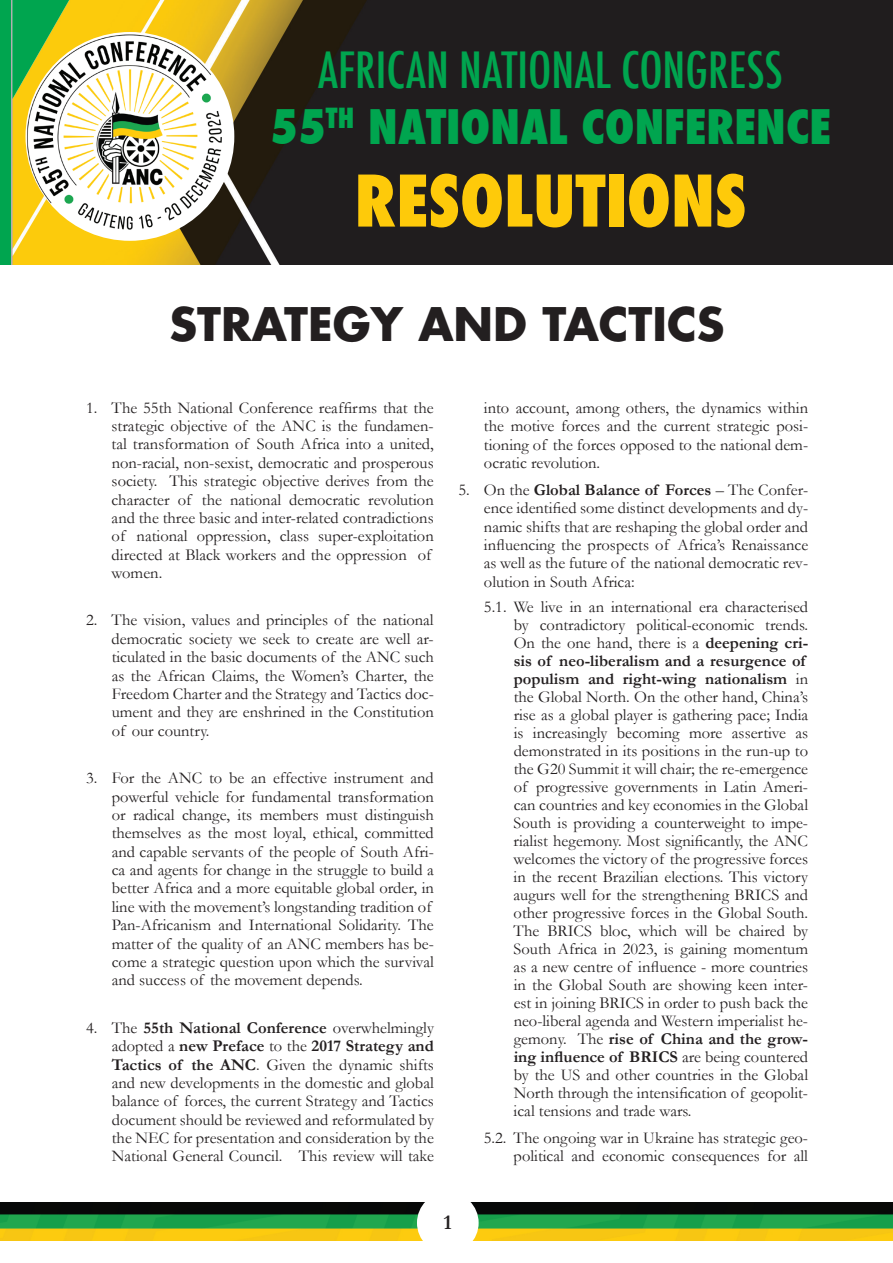
<style>
.page{position:relative;width:893px;height:1263px;background:#fff}
.page>*{position:absolute;margin:0;border:0;box-sizing:border-box;transform-origin:0 0}
.t1{font:800 condensed 69px "Futura";color:#feca0a}
.t2{font:500 condensed 48.75px "Futura";color:#00a54f}
.t3{font:800 condensed 46.5px "Futura";color:#00a54f}
.t4{font:700 45px "Futura Std";color:#231f20}
.t5{font:700 21px "Garamond";color:#231f20}
.t6{font:16.5px/18.5px "Garamond";color:#231f20;text-align:justify}
.s1{font-weight:700}
</style>
<div class="page">
<img style="left:11px;top:0;width:882px;height:265px">
<img style="left:26px;top:32px;width:208px;height:209px;border-radius:104px">
<img style="left:0;top:1202px;width:893px;height:39px">
<div style="left:417px;top:1192px;width:62px;height:62px;background:#fff;border-radius:50%"></div>
<h2 class="t2" style="left:318px;top:39px;width:466px">AFRICAN NATIONAL CONGRESS</h2>
<h3 class="t3" style="left:270px;top:95px;width:562px">55<sup>TH</sup> NATIONAL CONFERENCE</h3>
<h1 class="t1" style="left:355px;top:154px;width:393px">RESOLUTIONS</h1>
<h3 class="t4" style="left:169px;top:294px;width:557px">STRATEGY AND TACTICS</h3>
<p class="t6" style="left:112px;top:398px;width:324px;text-align:left;text-indent:-26px">1. The 55th National Conference reaffirms that the strategic objective of the ANC is the fundamen&shy;tal transformation of South Africa into a united, non-racial, non-sexist, democratic and prosperous society. This strategic objective derives from the character of the national democratic revolution and the three basic and inter-related contradictions of national oppression, class super-exploitation directed at Black workers and the oppression of women.</p>
<p class="t6" style="left:112px;top:611px;width:324px;text-indent:-26px">2. The vision, values and principles of the national democratic society we seek to create are well ar&shy;ticulated in the basic documents of the ANC such as the African Claims, the Women’s Charter, the Freedom Charter and the Strategy and Tactics doc&shy;ument and they are enshrined in the Constitution of our country.</p>
<p class="t6" style="left:112px;top:769px;width:324px;text-align:left;text-indent:-26px">3. For the ANC to be an effective instrument and powerful vehicle for fundamental transformation or radical change, its members must distinguish themselves as the most loyal, ethical, committed and capable servants of the people of South Afri&shy;ca and agents for change in the struggle to build a better Africa and a more equitable global order, in line with the movement’s longstanding tradition of Pan-Africanism and International Solidarity. The matter of the quality of an ANC members has be&shy;come a strategic question upon which the survival and success of the movement depends.</p>
<p class="t6" style="left:112px;top:1018px;width:324px;text-indent:-26px">4. The <span class="s1">55th National Conference</span> overwhelmingly adopted a <span class="s1">new Preface</span> to the <span class="s1">2017 Strategy and Tactics of the ANC</span>. Given the dynamic shifts and new developments in the domestic and global balance of forces, the current Strategy and Tactics document should be reviewed and reformulated by the NEC for presentation and consideration by the National General Council. This review will take</p>
<p class="t6" style="left:484px;top:398px;width:326px">into account, among others, the dynamics within the motive forces and the current strategic posi&shy;tioning of the forces opposed to the national dem&shy;ocratic revolution.</p>
<p class="t6" style="left:484px;top:480px;width:326px;text-indent:-26px">5. On the <span class="s1">Global Balance of Forces</span> – The Confer&shy;ence identified some distinct developments and dy&shy;namic shifts that are reshaping the global order and influencing the prospects of Africa’s Renaissance as well as the future of the national democratic rev&shy;olution in South Africa:</p>
<p class="t6" style="left:514px;top:597px;width:296px;line-height:18px;text-align:left;text-indent:-30px">5.1. We live in an international era characterised by contradictory political-economic trends.<br>On the one hand, there is a <span class="s1">deepening cri&shy;sis of neo-liberalism and a resurgence of populism and right-wing nationalism</span> in the Global North. On the other hand, China’s rise as a global player is gathering pace; India is increasingly becoming more assertive as demonstrated in its positions in the run-up to the G20 Summit it will chair; the re-emergence of progressive governments in Latin Ameri&shy;can countries and key economies in the Global South is providing a counterweight to impe&shy;rialist hegemony. Most significantly, the ANC welcomes the victory of the progressive forces in the recent Brazilian elections. This victory augurs well for the strengthening BRICS and other progressive forces in the Global South.<br>The BRICS bloc, which will be chaired by South Africa in 2023, is gaining momentum as a new centre of influence - more countries in the Global South are showing keen inter&shy;est in joining BRICS in order to push back the neo-liberal agenda and Western imperialist he&shy;gemony. The <span class="s1">rise of China and the grow&shy;ing influence of BRICS</span> are being countered by the US and other countries in the Global North through the intensification of geopolit&shy;ical tensions and trade wars.</p>
<p class="t6" style="left:484px;top:1128px;width:326px;text-align:right">5.2. The ongoing war in Ukraine has strategic geo&shy;political and economic consequences for all</p>
<p class="t5" style="left:444px;top:1210px;width:10px">1</p>
</div>
